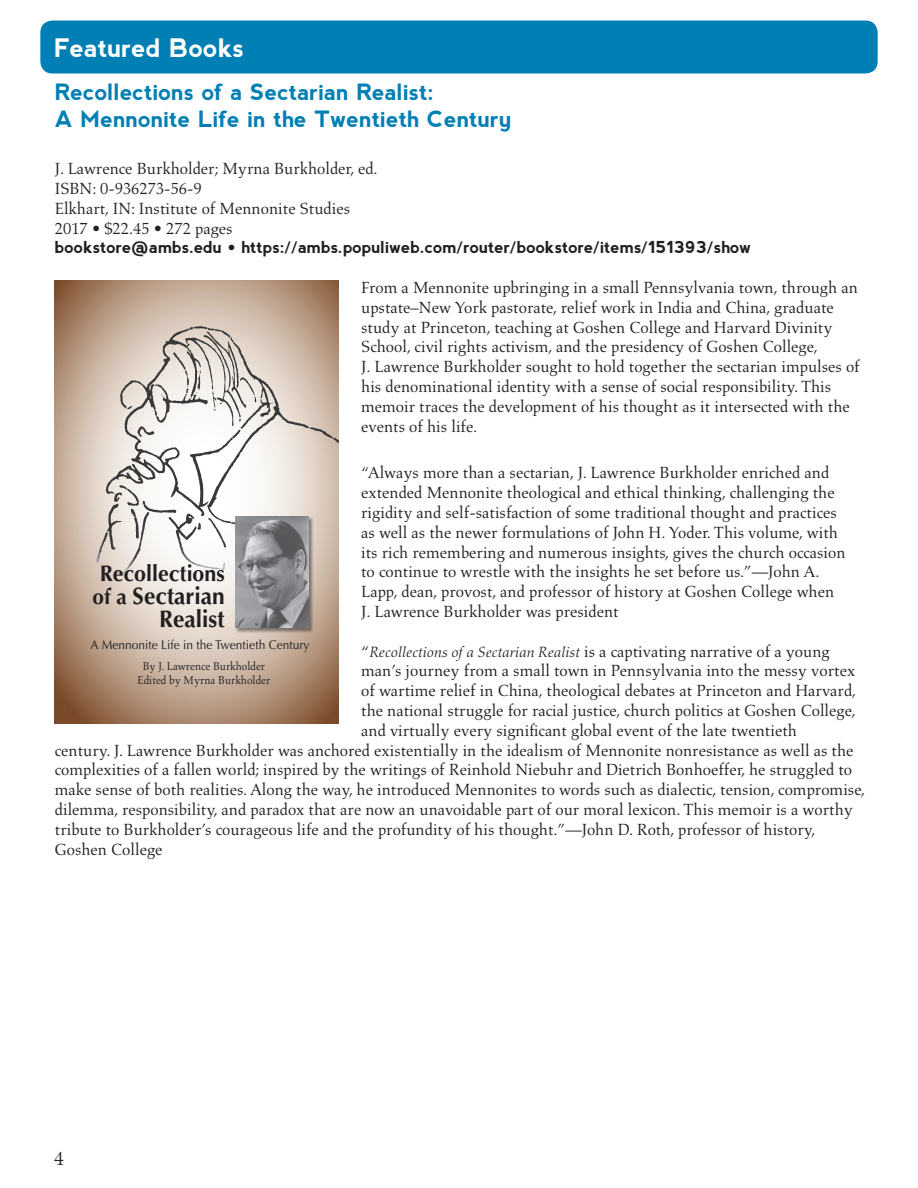
<style>
.page{position:relative;width:918px;height:1188px;background:#fff}
.page>*{position:absolute;margin:0;border:0;box-sizing:border-box;transform-origin:0 0}
.t1{font:700 25.5px "nevis";color:#fff}
.t2{font:700 23.85px/23.2px "Optima";color:#231f20;text-align:right;scale:.95 1}
.t3{font:700 22.5px/27px "nevis";color:#007fb4}
.t4{font:700 22.5px "Optima";color:#231f20;scale:.95 1}
.t5{font:19.5px "Aldus LT Std";color:#231f20}
.t6{font:16.5px/19.8px "Aldus LT Std";color:#231f20}
.t7{font:700 16.5px "nevis";color:#231f20}
.t8{font:12.6px "Optima";color:#231f20;scale:.95 1}
.t9{font:11.55px/14px "Aldus LT Std";color:#231f20;text-align:center;scale:.95 1}
.s1{font-family:"Aldus LT Std";font-weight:400}
.s2{font-family:"Aldus Nova Pro";font-style:italic;font-size:15px}
.s3{font-size:21.9px}
</style>
<div class="page">
<svg style="left:55px;top:281px;width:283px;height:442px;background:#bfa592"></svg>
<svg style="left:96px;top:326px;width:242px;height:249px"></svg>
<div style="left:235px;top:516px;width:79px;height:117px;background:#231f20;opacity:.5"></div>
<img style="left:236px;top:517px;width:73px;height:111px">
<div style="left:40px;top:21px;width:838px;height:53px;background:#007fb4;border-radius:12px"></div>
<h1 class="t1" style="left:54px;top:33px;width:192px">Featured Books</h1>
<h3 class="t3" style="left:55px;top:79px;width:458px">Recollections of a Sectarian Realist:<br>A Mennonite Life in the Twentieth Century</h3>
<p class="t6" style="left:55px;top:159px;width:324px">J. Lawrence Burkholder; Myrna Burkholder, ed.<br>ISBN: 0-936273-56-9<br>Elkhart, IN: Institute of Mennonite Studies 2017 • $22.45 • 272 pages</p>
<p class="t7" style="left:55px;top:238px;width:698px">bookstore@ambs.edu <span class="s1">•</span> https://ambs.populiweb.com/router/bookstore/items/151393/show</p>
<p class="t6" style="left:361px;top:278px;width:500px">From a Mennonite upbringing in a small Pennsylvania town, through an upstate–New York pastorate, relief work in India and China, graduate study at Princeton, teaching at Goshen College and Harvard Divinity School, civil rights activism, and the presidency of Goshen College,<br>J. Lawrence Burkholder sought to hold together the sectarian impulses of his denominational identity with a sense of social responsibility. This memoir traces the development of his thought as it intersected with the events of his life.</p>
<p class="t6" style="left:361px;top:463px;width:486px">“Always more than a sectarian, J. Lawrence Burkholder enriched and extended Mennonite theological and ethical thinking, challenging the rigidity and self-satisfaction of some traditional thought and practices as well as the newer formulations of John H. Yoder. This volume, with its rich remembering and numerous insights, gives the church occasion to continue to wrestle with the insights he set before us.”—John A.<br>Lapp, dean, provost, and professor of history at Goshen College when J. Lawrence Burkholder was president</p>
<p class="t6" style="left:361px;top:641px;width:470px">“<span class="s2">Recollections of a Sectarian Realist</span> is a captivating narrative of a young</p>
<p class="t6" style="left:361px;top:661px;width:496px">man’s journey from a small town in Pennsylvania into the messy vortex</p>
<p class="t6" style="left:361px;top:681px;width:497px">of wartime relief in China, theological debates at Princeton and Harvard,</p>
<p class="t6" style="left:361px;top:701px;width:496px">the national struggle for racial justice, church politics at Goshen College,</p>
<p class="t6" style="left:361px;top:721px;width:437px">and virtually every significant global event of the late twentieth</p>
<p class="t6" style="left:55px;top:740px;width:800px">century. J. Lawrence Burkholder was anchored existentially in the idealism of Mennonite nonresistance as well as the</p>
<p class="t6" style="left:55px;top:760px;width:799px">complexities of a fallen world; inspired by the writings of Reinhold Niebuhr and Dietrich Bonhoeffer, he struggled to</p>
<p class="t6" style="left:55px;top:780px;width:812px">make sense of both realities. Along the way, he introduced Mennonites to words such as dialectic, tension, compromise,</p>
<p class="t6" style="left:55px;top:800px;width:800px">dilemma, responsibility, and paradox that are now an unavoidable part of our moral lexicon. This memoir is a worthy</p>
<p class="t6" style="left:55px;top:820px;width:762px">tribute to Burkholder’s courageous life and the profundity of his thought.”—John D. Roth, professor of history,</p>
<p class="t6" style="left:55px;top:839px;width:109px">Goshen College</p>
<h3 class="t4" style="left:100px;top:560px;width:133px">Recollections</h3>
<h2 class="t2" style="left:93px;top:585px;width:141px"><span class="s3">of a</span> Sectarian<br>Realist</h2>
<p class="t8" style="left:90px;top:637px;width:232px">A Mennonite Life in the Twentieth Century</p>
<p class="t9" style="left:138px;top:659px;width:141px">By J. Lawrence Burkholder<br>Edited by Myrna Burkholder</p>
<p class="t5" style="left:54px;top:1148px;width:11px">4</p>
</div>
